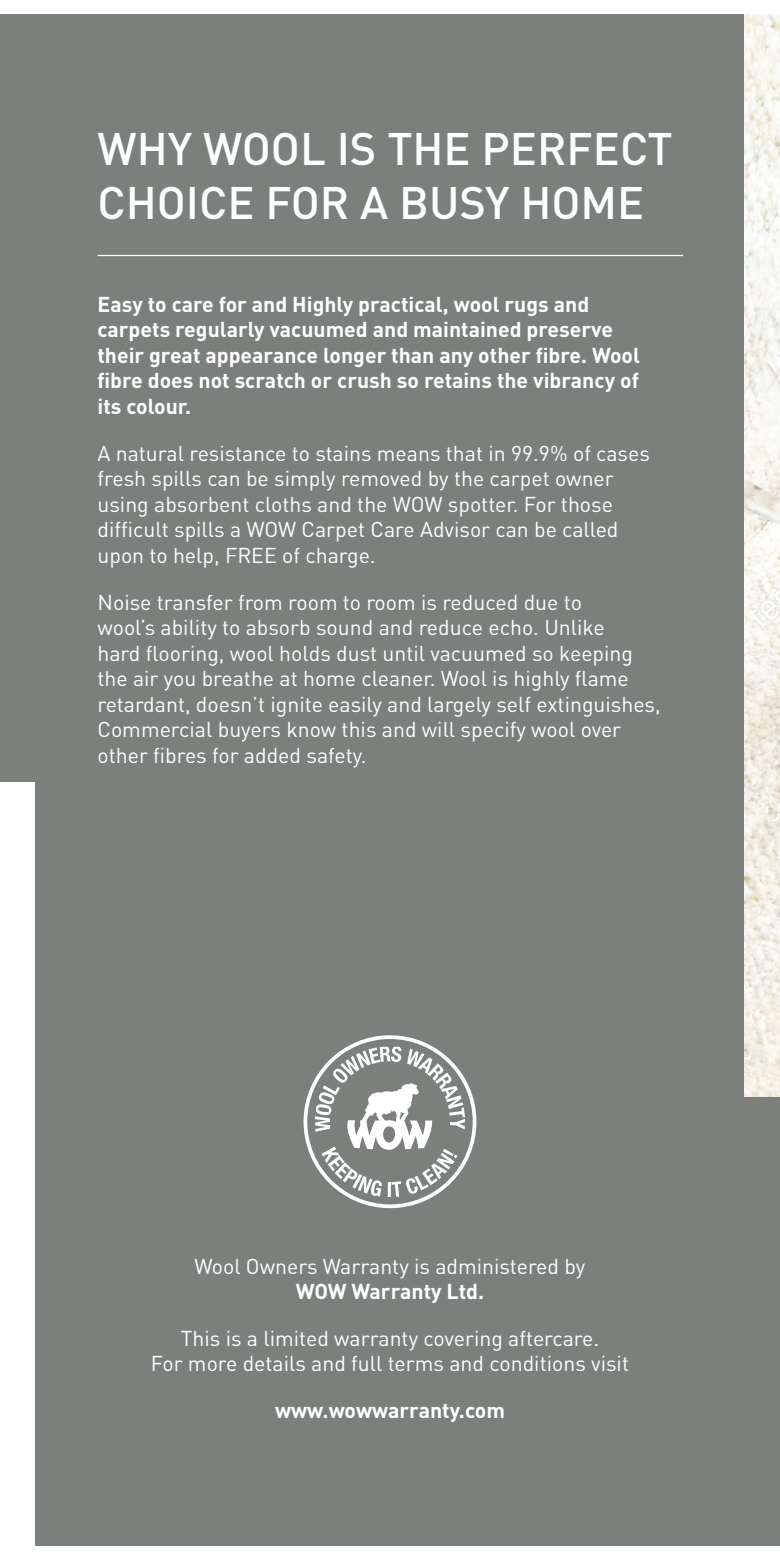
<style>
.page{position:relative;width:780px;height:1560px;background:#fff}
.page>*{position:absolute;margin:0;border:0;box-sizing:border-box;transform-origin:0 0}
.t1{font:500 45px/54px "DIN";color:#fff}
.t2{font:21.25px/25.5px "DIN";color:#fff}
.t3{font:700 21.25px/25.5px "DIN";color:#fff}
</style>
<div class="page">
<div style="left:35px;top:14px;width:745px;height:1531px;background:#7b807d"></div>
<img style="left:744px;top:14px;width:36px;height:1082px">
<hr style="left:97px;top:255px;width:586px;height:1px;background:#fff">
<div style="left:0;top:14px;width:35px;height:767px;background:#7b807d"></div>
<div style="left:303px;top:1035px;width:173px;height:172px;border:8px solid #fff;border-radius:50%"></div>
<div style="left:307px;top:1038px;width:165px;height:166px;background:#7b807d;border-radius:50%"></div>
<svg style="left:315px;top:1046px;width:150px;height:150px"></svg>
<h1 class="t1" style="left:97px;top:121px;width:576px">WHY WOOL IS THE PERFECT<br>CHOICE FOR A BUSY HOME</h1>
<p class="t3" style="left:97px;top:290px;width:544px">Easy to care for and Highly practical, wool rugs and carpets regularly vacuumed and maintained preserve their great appearance longer than any other fibre. Wool fibre does not scratch or crush so retains the vibrancy of its colour.</p>
<p class="t2" style="left:97px;top:440px;width:554px">A natural resistance to stains means that in 99.9% of cases fresh spills can be simply removed by the carpet owner using absorbent cloths and the WOW spotter. For those difficult spills a WOW Carpet Care Advisor can be called upon to help, FREE of charge.</p>
<p class="t2" style="left:97px;top:588px;width:564px">Noise transfer from room to room is reduced due to<br>wool’s ability to absorb sound and reduce echo. Unlike<br>hard flooring, wool holds dust until vacuumed so keeping the air you breathe at home cleaner. Wool is highly flame retardant, doesn’t ignite easily and largely self extinguishes, Commercial buyers know this and will specify wool over other fibres for added safety.</p>
<p class="t2" style="left:194px;top:1252px;width:392px">Wool Owners Warranty is administered by</p>
<p class="t3" style="left:296px;top:1277px;width:190px">WOW Warranty Ltd.</p>
<p class="t2" style="left:151px;top:1324px;width:479px;text-align:center">This is a limited warranty covering aftercare.<br>For more details and full terms and conditions visit</p>
<p class="t3" style="left:275px;top:1396px;width:231px">www.wowwarranty.com</p>
</div>
